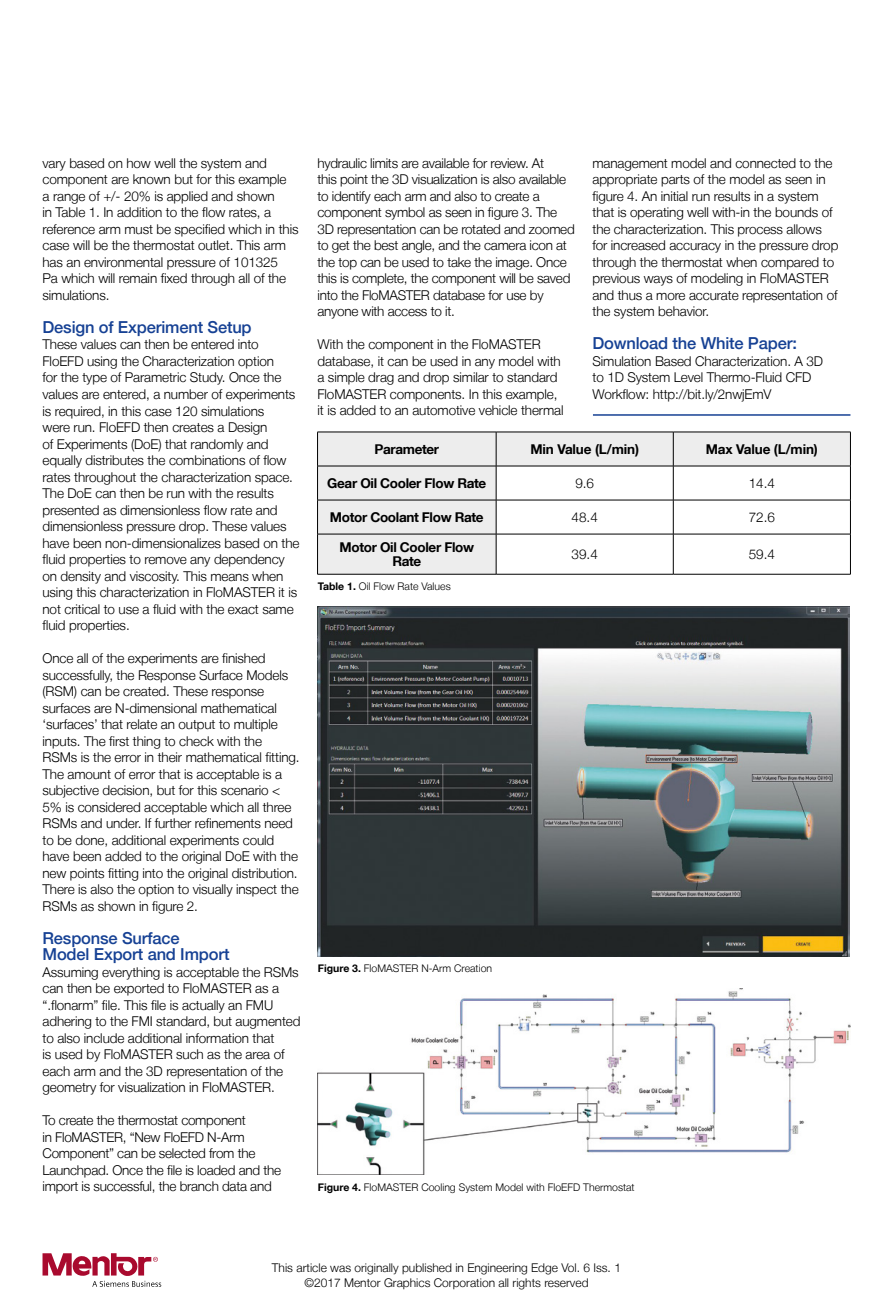
<style>
.page{position:relative;width:893px;height:1306px;background:#fff}
.page>*{position:absolute;margin:0;border:0;box-sizing:border-box;transform-origin:0 0}
.t1{font:500 16.5px/16.5px "Helvetica Neue LT";letter-spacing:-.01em;color:#164194}
.t2{font:300 13.5px/16.5px "Helvetica Neue LT";letter-spacing:-.01em;color:#000}
.t3{font:700 13.5px/13.5px "Helvetica Neue LT";letter-spacing:-.025em;color:#000;text-align:center}
.t4{font:300 12px/15px "Helvetica Neue LT";color:#000;text-align:center}
.t5{font:300 10.5px "Helvetica Neue LT";color:#000}
.s1{font-weight:700}
</style>
<div class="page">
<svg style="left:43px;top:1253px;width:118px;height:33px"></svg>
<svg style="left:318px;top:433px;width:532px;height:141px;fill:#ededed"></svg>
<hr style="left:317px;top:466px;width:1px;height:34px;background:#000">
<hr style="left:496px;top:466px;width:1px;height:34px;background:#000">
<hr style="left:317px;top:500px;width:179px;height:1px;background:#000">
<hr style="left:317px;top:500px;width:1px;height:34px;background:#000">
<hr style="left:496px;top:500px;width:177px;height:1px;background:#000">
<hr style="left:496px;top:500px;width:1px;height:34px;background:#000">
<hr style="left:673px;top:500px;width:178px;height:1px;background:#000">
<hr style="left:317px;top:534px;width:179px;height:1px;background:#000">
<hr style="left:317px;top:534px;width:1px;height:40px;background:#000">
<hr style="left:496px;top:534px;width:177px;height:1px;background:#000">
<hr style="left:496px;top:534px;width:1px;height:40px;background:#000">
<hr style="left:673px;top:534px;width:178px;height:1px;background:#000">
<hr style="left:317px;top:574px;width:179px;height:1px;background:#000">
<hr style="left:496px;top:574px;width:177px;height:1px;background:#000">
<hr style="left:673px;top:574px;width:178px;height:1px;background:#000">
<hr style="left:673px;top:466px;width:1px;height:34px;background:#000">
<hr style="left:850px;top:466px;width:1px;height:34px;background:#000">
<hr style="left:673px;top:500px;width:1px;height:34px;background:#000">
<hr style="left:850px;top:500px;width:1px;height:34px;background:#000">
<hr style="left:673px;top:534px;width:1px;height:40px;background:#000">
<hr style="left:850px;top:534px;width:1px;height:40px;background:#000">
<hr style="left:317px;top:432px;width:1px;height:34px;background:#000">
<hr style="left:317px;top:432px;width:179px;height:1px;background:#000">
<hr style="left:496px;top:432px;width:177px;height:1px;background:#000">
<hr style="left:673px;top:432px;width:178px;height:1px;background:#000">
<hr style="left:496px;top:432px;width:1px;height:34px;background:#000">
<hr style="left:673px;top:432px;width:1px;height:34px;background:#000">
<hr style="left:850px;top:432px;width:1px;height:34px;background:#000">
<hr style="left:317px;top:466px;width:179px;height:1px;background:#000">
<hr style="left:496px;top:466px;width:177px;height:1px;background:#000">
<hr style="left:673px;top:466px;width:178px;height:1px;background:#000">
<img style="left:318px;top:606px;width:532px;height:350px">
<img style="left:317px;top:988px;width:533px;height:186px">
<hr style="left:593px;top:414px;width:257px;height:2px;background:#164194">
<p class="t2" style="left:43px;top:154px;width:258px">vary based on how well the system and component are known but for this example<br>a range of +/- 20% is applied and shown<br>in Table 1. In addition to the flow rates, a reference arm must be specified which in this case will be the thermostat outlet. This arm has an environmental pressure of 101325<br>Pa which will remain fixed through all of the simulations.</p>
<p class="t1" style="left:43px;top:319px;width:211px">Design of Experiment Setup</p>
<p class="t2" style="left:43px;top:336px;width:259px">These values can then be entered into FloEFD using the Characterization option<br>for the type of Parametric Study. Once the values are entered, a number of experiments is required, in this case 120 simulations<br>were run. FloEFD then creates a Design<br>of Experiments (DoE) that randomly and equally distributes the combinations of flow rates throughout the characterization space.<br>The DoE can then be run with the results presented as dimensionless flow rate and dimensionless pressure drop. These values have been non-dimensionalizes based on the fluid properties to remove any dependency on density and viscosity. This means when using this characterization in FloMASTER it is not critical to use a fluid with the exact same fluid properties.</p>
<p class="t2" style="left:43px;top:649px;width:259px">Once all of the experiments are finished successfully, the Response Surface Models (RSM) can be created. These response surfaces are N-dimensional mathematical ‘surfaces’ that relate an output to multiple inputs. The first thing to check with the RSMs is the error in their mathematical fitting.<br>The amount of error that is acceptable is a subjective decision, but for this scenario &lt; 5% is considered acceptable which all three RSMs and under. If further refinements need to be done, additional experiments could have been added to the original DoE with the new points fitting into the original distribution.<br>There is also the option to visually inspect the RSMs as shown in figure 2.</p>
<p class="t1" style="left:43px;top:929px;width:189px">Response Surface<br>Model Export and Import</p>
<p class="t2" style="left:43px;top:963px;width:259px">Assuming everything is acceptable the RSMs can then be exported to FloMASTER as a “.flonarm” file. This file is actually an FMU adhering to the FMI standard, but augmented to also include additional information that<br>is used by FloMASTER such as the area of each arm and the 3D representation of the geometry for visualization in FloMASTER.</p>
<p class="t2" style="left:43px;top:1111px;width:240px">To create the thermostat component<br>in FloMASTER, “New FloEFD N-Arm Component” can be selected from the Launchpad. Once the file is loaded and the import is successful, the branch data and</p>
<p class="t2" style="left:317px;top:154px;width:259px">hydraulic limits are available for review. At<br>this point the 3D visualization is also available to identify each arm and also to create a component symbol as seen in figure 3. The 3D representation can be rotated and zoomed to get the best angle, and the camera icon at the top can be used to take the image. Once this is complete, the component will be saved into the FloMASTER database for use by anyone with access to it.</p>
<p class="t2" style="left:317px;top:336px;width:247px">With the component in the FloMASTER database, it can be used in any model with a simple drag and drop similar to standard FloMASTER components. In this example, it is added to an automotive vehicle thermal</p>
<p class="t2" style="left:592px;top:154px;width:247px">management model and connected to the appropriate parts of the model as seen in figure 4. An initial run results in a system that is operating well with-in the bounds of the characterization. This process allows for increased accuracy in the pressure drop through the thermostat when compared to previous ways of modeling in FloMASTER and thus a more accurate representation of the system behavior.</p>
<p class="t1" style="left:592px;top:335px;width:206px">Download the White Paper:</p>
<p class="t2" style="left:592px;top:352px;width:232px">Simulation Based Characterization. A 3D to 1D System Level Thermo-Fluid CFD<br>Workflow: http://bit.ly/2nwjEmV</p>
<p class="t3" style="left:374px;top:442px;width:66px">Parameter</p>
<p class="t3" style="left:530px;top:442px;width:110px">Min Value (L/min)</p>
<p class="t3" style="left:706px;top:442px;width:114px">Max Value (L/min)</p>
<p class="t3" style="left:327px;top:476px;width:161px">Gear Oil Cooler Flow Rate</p>
<p class="t2" style="left:575px;top:474px;width:20px">9.6</p>
<p class="t2" style="left:749px;top:474px;width:28px">14.4</p>
<p class="t3" style="left:330px;top:510px;width:155px">Motor Coolant Flow Rate</p>
<p class="t2" style="left:572px;top:508px;width:28px">48.4</p>
<p class="t2" style="left:749px;top:508px;width:28px">72.6</p>
<p class="t3" style="left:340px;top:540px;width:136px">Motor Oil Cooler Flow<br>Rate</p>
<p class="t2" style="left:572px;top:545px;width:28px">39.4</p>
<p class="t2" style="left:749px;top:545px;width:28px">59.4</p>
<p class="t5" style="left:318px;top:580px;width:134px"><span class="s1">Table 1.</span> Oil Flow Rate Values</p>
<p class="t5" style="left:318px;top:962px;width:176px"><span class="s1">Figure 3.</span> FloMASTER N-Arm Creation</p>
<p class="t5" style="left:318px;top:1180px;width:318px"><span class="s1">Figure 4.</span> FloMASTER Cooling System Model with FloEFD Thermostat</p>
<p class="t4" style="left:272px;top:1259px;width:350px">This article was originally published in Engineering Edge Vol. 6 Iss. 1 ©2017 Mentor Graphics Corporation all rights reserved</p>
</div>
